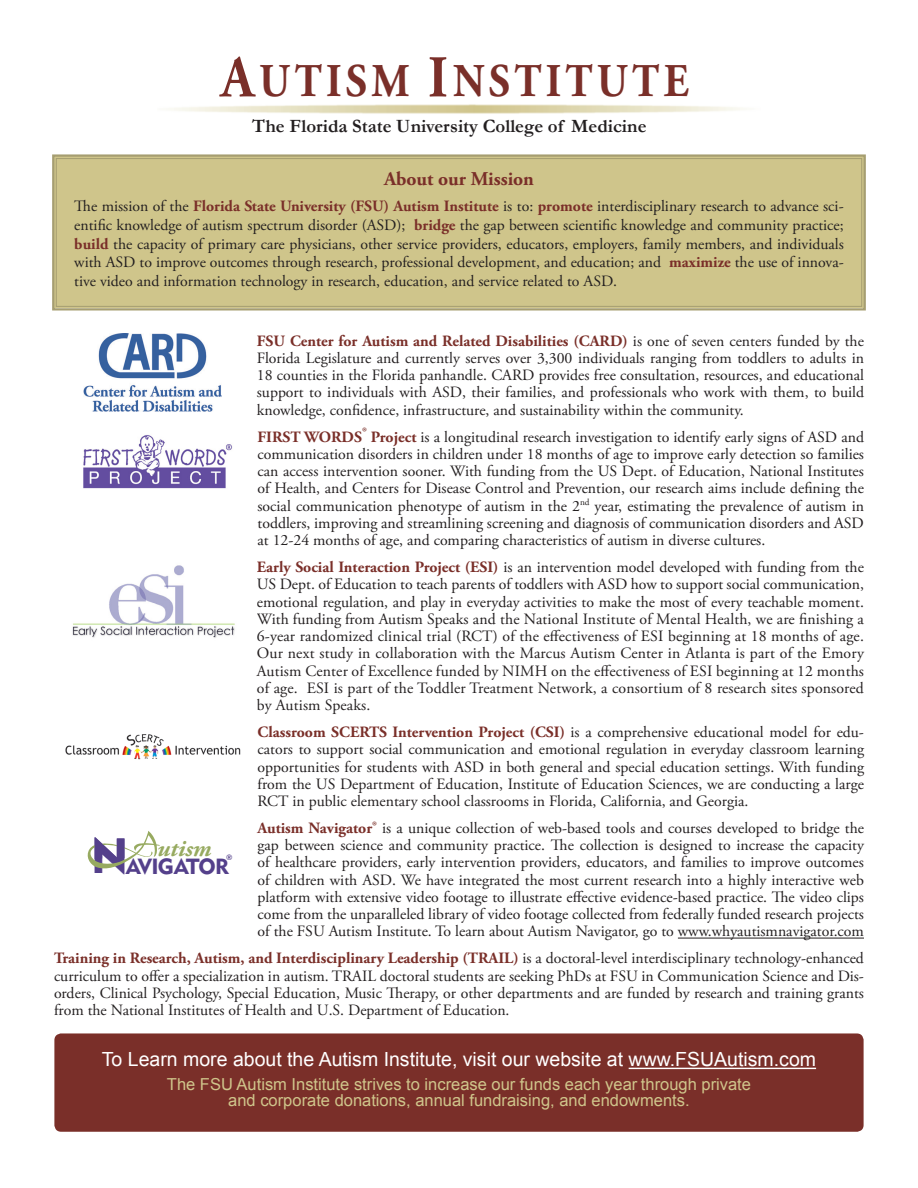
<style>
.page{position:relative;width:918px;height:1188px;background:#fff}
.page>*{position:absolute;margin:0;border:0;box-sizing:border-box;transform-origin:0 0}
.t1{font:700 46.8px "Adobe Garamond Pro";letter-spacing:.1em;color:#7a2f29;scale:.9 1}
.t2{font:italic 700 23.85px "Adobe Garamond Pro";color:#97aa60}
.t3{font:21.75px "Geometric 415 BT Black A";letter-spacing:-.04em;color:#54408b}
.t4{font:19.5px "Arial";color:#fff}
.t5{font:700 19.5px "Adobe Garamond Pro";color:#7a2f29}
.t6{font:700 18.9px "Garamond";color:#231f20}
.t7{font:16.5px/16.5px "Arial";color:#cfc58b;text-align:center}
.t8{font:15.75px/17.2px "Adobe Garamond Pro";color:#231f20;text-align:justify}
.t9{font:15.75px/17.2px "Adobe Garamond Pro";color:#221e1f;text-align:justify}
.t10{font:7.65px "Geometric 415 BT Black A";color:#54408b}
.s1{font-size:59.1px}
.s2{font-weight:700;color:#7a2f29}
.s3{color:#231f20}
.s4{font-weight:700;font-size:13.95px;color:#7a2f29}
.s5{font-family:"Geometric 415 BT Black A";font-weight:400;font-style:normal;font-size:48.6px;color:#54408b}
</style>
<div class="page">
<svg style="left:52px;top:154px;width:814px;height:157px;background:#ccc28a"></svg>
<div style="left:56px;top:158px;width:806px;height:149px;border:1px solid #a69e71"></div>
<div style="left:54px;top:1033px;width:810px;height:99px;background:#7a2f29;border-radius:7px"></div>
<hr style="left:678px;top:938px;width:186px;height:1px;background:#231f20">
<hr style="left:629px;top:1068px;width:187px;height:1px;background:#fff">
<img style="left:65px;top:734px;width:175px;height:26px">
<img style="left:84px;top:333px;width:138px;height:79px">
<img style="left:72px;top:565px;width:163px;height:73px">
<img style="left:83px;top:435px;width:149px;height:54px">
<svg style="left:87px;top:831px;width:73px;height:38px"></svg>
<p class="t1" style="left:221px;top:54px;width:521px"><span class="s1">A</span>UTISM <span class="s1">I</span>NSTITUTE</p>
<p class="t6" style="left:252px;top:115px;width:396px">The Florida State University College of Medicine</p>
<p class="t5" style="left:384px;top:168px;width:152px">About our Mission</p>
<p class="t8" style="left:74px;top:197px;width:771px;line-height:18.9px">The mission of the <span class="s2">Florida State University (FSU) Autism Institute</span> is to: <span class="s2">promote</span> interdisciplinary research to advance sci&shy;entific knowledge of autism spectrum disorder (ASD); <span class="s2">bridge</span> the gap between scientific knowledge and community practice; <span class="s2">build</span> the capacity of primary care physicians, other service providers, educators, employers, family members, and individuals with ASD to improve outcomes through research, professional development, and education; and <span class="s2">maximize</span> the use of innova&shy;tive video and information technology in research, education, and service related to ASD.</p>
<p class="t8" style="left:257px;top:333px;width:609px"><span class="s2">FSU Center for Autism and Related Disabilities (CARD)</span> is one of seven centers funded by the Florida Legislature and currently serves over 3,300 individuals ranging from toddlers to adults in 18 counties in the Florida panhandle. CARD provides free consultation, resources, and educational support to individuals with ASD, their families, and professionals who work with them, to build knowledge, confidence, infrastructure, and sustainability within the community.</p>
<p class="t9" style="left:258px;top:429px;width:608px"><span class="s2">FIRST WORDS</span><sup>®</sup> <span class="s2">Project</span> is a longitudinal research investigation to identify early signs of ASD and communication disorders <span class="s3">in children under 18 months of age to improve early detection so families can access intervention sooner. With funding from the US Dept. of Education, National Institutes of Health, and Centers for Disease Control and Prevention</span>, our research aims include defining the social communication phenotype of autism in the 2<sup>nd</sup> year, estimating the prevalence of autism in toddlers, improving and streamlining screening and diagnosis of communication disorders and ASD at 12-24 months of age, and comparing characteristics of autism in diverse cultures.</p>
<p class="t8" style="left:257px;top:559px;width:609px"><span class="s2">Early Social Interaction Project (ESI)</span> is an intervention model developed with funding from the US Dept. of Education to teach parents of toddlers with ASD how to support social communication, emotional regulation, and play in everyday activities to make the most of every teachable moment.<br>With funding from Autism Speaks and the National Institute of Mental Health, we are finishing a 6-year randomized clinical trial (RCT) of the effectiveness of ESI beginning at 18 months of age.<br>Our next study in collaboration with the Marcus Autism Center in Atlanta is part of the Emory Autism Center of Excellence funded by NIMH on the effectiveness of ESI beginning at 12 months of age. ESI is part of the Toddler Treatment Network, a consortium of 8 research sites sponsored by Autism Speaks.</p>
<p class="t8" style="left:258px;top:724px;width:608px"><span class="s2">Classroom SCERTS Intervention Project (CSI)</span> is a comprehensive educational model for edu&shy;cators to support social communication and emotional regulation in everyday classroom learning opportunities for students with ASD in both general and special education settings. With funding from the US Department of Education, Institute of Education Sciences, we are conducting a large RCT in public elementary school classrooms in Florida, California, and Georgia.</p>
<p class="t8" style="left:258px;top:820px;width:608px"><span class="s2">Autism Navigator</span><span class="s4">®</span> is a unique collection of web-based tools and courses developed to bridge the gap between science and community practice. The collection is designed to increase the capacity of healthcare providers, early intervention providers, educators, and families to improve outcomes of children with ASD. We have integrated the most current research into a highly interactive web platform with extensive video footage to illustrate effective evidence-based practice. The video clips come from the unparalleled library of video footage collected from federally funded research projects of the FSU Autism Institute. To learn about Autism Navigator, go to www.whyautismnavigator.com</p>
<p class="t8" style="left:54px;top:950px;width:812px"><span class="s2">Training in Research, Autism, and Interdisciplinary Leadership (TRAIL)</span> is a doctoral-level interdisciplinary technology-enhanced curriculum to offer a specialization in autism. TRAIL doctoral students are seeking PhDs at FSU in Communication Science and Dis&shy;orders, Clinical Psychology, Special Education, Music Therapy, or other departments and are funded by research and training grants from the National Institutes of Health and U.S. Department of Education.</p>
<p class="t4" style="left:102px;top:1047px;width:716px">To Learn more about the Autism Institute, visit our website at www.FSUAutism.com</p>
<p class="t7" style="left:167px;top:1076px;width:586px">The FSU Autism Institute strives to increase our funds each year through private and corporate donations, annual fundraising, and endowments.</p>
<p class="t2" style="left:91px;top:835px;width:122px"><span class="s5">N</span> utism</p>
<p class="t10" style="left:226px;top:853px;width:8px">®</p>
<p class="t3" style="left:126px;top:853px;width:104px">AVIGATOR</p>
</div>
